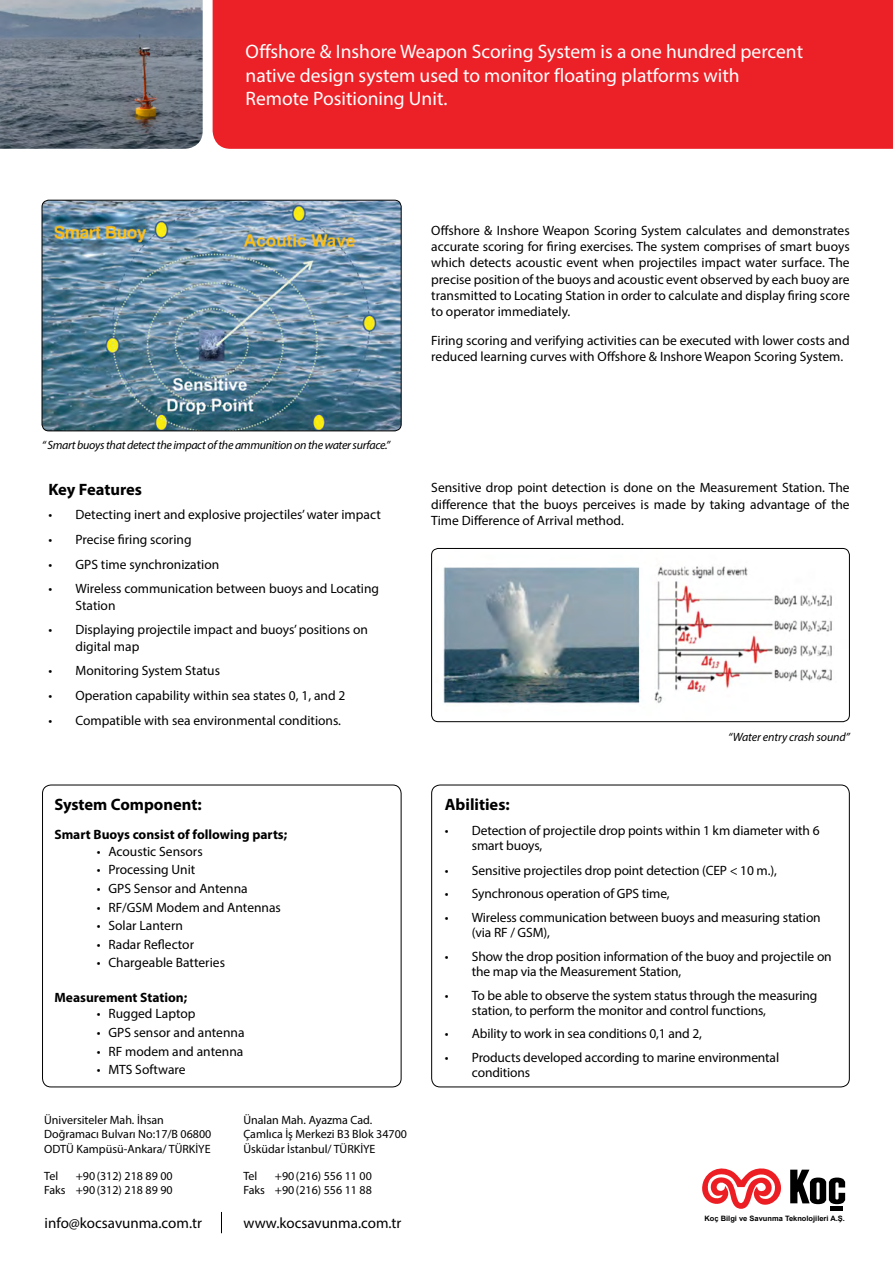
<style>
.page{position:relative;width:893px;height:1263px;background:#fff}
.page>*{position:absolute;margin:0;border:0;box-sizing:border-box;transform-origin:0 0}
.t1{font:19.5px/23.4px "Myriad Pro";color:#fff}
.t2{font:700 16.5px "Myriad Pro";color:#000}
.t3{font:15px "Myriad Pro";color:#000}
.t4{font:13.5px/16.2px "Myriad Pro";color:#000}
.t5{font:700 13.5px "Myriad Pro";color:#000}
.t6{font:12px/14.4px "Myriad Pro";color:#000}
.t7{font:italic 12px "Myriad Pro";letter-spacing:-.025em;color:#000}
.t8{font:700 7.35px "Arial";color:#000}
</style>
<div class="page">
<img style="left:0;top:0;width:203px;height:149px">
<svg style="left:702px;top:1168px;width:143px;height:43px"></svg>
<div style="left:213px;top:0;width:680px;height:149px;background:#ec2127"></div>
<svg style="left:221px;top:1212px;width:1px;height:21px"></svg>
<img style="left:432px;top:548px;width:417px;height:174px">
<div style="left:431px;top:548px;width:419px;height:174px;border:1px solid #000;border-radius:7px"></div>
<img style="left:42px;top:200px;width:359px;height:231px">
<div style="left:42px;top:200px;width:359px;height:231px;border:1px solid #000;border-radius:7px"></div>
<div style="left:42px;top:785px;width:359px;height:302px;border:1px solid #000;border-radius:9px"></div>
<div style="left:431px;top:785px;width:419px;height:302px;border:1px solid #000;border-radius:9px"></div>
<h1 class="t1" style="left:246px;top:40px;width:559px">Offshore &amp; Inshore Weapon Scoring System is a one hundred percent native design system used to monitor floating platforms with<br>Remote Positioning Unit.</h1>
<p class="t4" style="left:431px;top:222px;width:420px;text-align:justify">Offshore &amp; Inshore Weapon Scoring System calculates and demonstrates accurate scoring for firing exercises. The system comprises of smart buoys which detects acoustic event when projectiles impact water surface. The precise position of the buoys and acoustic event observed by each buoy are transmitted to Locating Station in order to calculate and display firing score to operator immediately.</p>
<p class="t4" style="left:431px;top:332px;width:420px">Firing scoring and verifying activities can be executed with lower costs and reduced learning curves with Offshore &amp; Inshore Weapon Scoring System.</p>
<p class="t7" style="left:42px;top:437px;width:350px">“ Smart buoys that detect the impact of the ammunition on the water surface.”</p>
<p class="t2" style="left:48px;top:478px;width:95px">Key Features</p>
<p class="t4" style="left:48px;top:506px;width:334px">• Detecting inert and explosive projectiles’ water impact</p>
<p class="t4" style="left:48px;top:531px;width:145px">• Precise firing scoring</p>
<p class="t4" style="left:48px;top:556px;width:172px">• GPS time synchronization</p>
<p class="t4" style="left:75px;top:581px;width:305px;text-indent:-27px">• Wireless communication between buoys and Locating<br>Station</p>
<p class="t4" style="left:75px;top:621px;width:294px;text-indent:-27px">• Displaying projectile impact and buoys’ positions on digital map</p>
<p class="t4" style="left:48px;top:662px;width:173px">• Monitoring System Status</p>
<p class="t4" style="left:48px;top:687px;width:298px">• Operation capability within sea states 0, 1, and 2</p>
<p class="t4" style="left:48px;top:712px;width:294px">• Compatible with sea environmental conditions.</p>
<p class="t2" style="left:54px;top:794px;width:149px">System Component:</p>
<p class="t5" style="left:54px;top:826px;width:234px">Smart Buoys consist of following parts;</p>
<p class="t4" style="left:97px;top:843px;width:107px">• Acoustic Sensors</p>
<p class="t4" style="left:97px;top:861px;width:100px">• Processing Unit</p>
<p class="t4" style="left:97px;top:880px;width:152px">• GPS Sensor and Antenna</p>
<p class="t4" style="left:97px;top:899px;width:186px">• RF/GSM Modem and Antennas</p>
<p class="t4" style="left:97px;top:917px;width:88px">• Solar Lantern</p>
<p class="t4" style="left:97px;top:936px;width:99px">• Radar Reflector</p>
<p class="t4" style="left:97px;top:954px;width:130px">• Chargeable Batteries</p>
<p class="t5" style="left:54px;top:988px;width:134px">Measurement Station;</p>
<p class="t4" style="left:97px;top:1005px;width:100px">• Rugged Laptop</p>
<p class="t4" style="left:97px;top:1024px;width:149px">• GPS sensor and antenna</p>
<p class="t4" style="left:97px;top:1043px;width:148px">• RF modem and antenna</p>
<p class="t4" style="left:97px;top:1061px;width:90px">• MTS Software</p>
<p class="t6" style="left:44px;top:1112px;width:169px">Üniversiteler Mah. İhsan<br>Doğramacı Bulvarı No:17/B 06800<br>ODTÜ Kampüsü-Ankara/ TÜRKİYE</p>
<p class="t6" style="left:44px;top:1168px;width:15px">Tel</p>
<p class="t6" style="left:44px;top:1168px;width:130px;text-align:right">+90(312) 218 89 00<br>Faks +90(312) 218 89 90</p>
<p class="t6" style="left:243px;top:1112px;width:165px">Ünalan Mah. Ayazma Cad.<br>Çamlıca İş Merkezi B3 Blok 34700<br>Üsküdar İstanbul/ TÜRKİYE</p>
<p class="t6" style="left:243px;top:1168px;width:15px">Tel</p>
<p class="t6" style="left:243px;top:1168px;width:130px;text-align:right">+90(216) 556 11 00<br>Faks +90(216) 556 11 88</p>
<p class="t3" style="left:45px;top:1214px;width:159px">info@kocsavunma.com.tr</p>
<p class="t3" style="left:243px;top:1214px;width:160px">www.kocsavunma.com.tr</p>
<p class="t4" style="left:431px;top:479px;width:420px;text-align:justify">Sensitive drop point detection is done on the Measurement Station. The difference that the buoys perceives is made by taking advantage of the Time Difference of Arrival method.</p>
<p class="t7" style="left:728px;top:729px;width:123px">“Water entry crash sound”</p>
<p class="t2" style="left:445px;top:794px;width:66px">Abilities:</p>
<p class="t4" style="left:472px;top:823px;width:349px;line-height:15px;text-indent:-27px">• Detection of projectile drop points within 1 km diameter with 6 smart buoys,</p>
<p class="t4" style="left:445px;top:862px;width:333px">• Sensitive projectiles drop point detection (CEP &lt; 10 m.),</p>
<p class="t4" style="left:445px;top:885px;width:226px">• Synchronous operation of GPS time,</p>
<p class="t4" style="left:472px;top:909px;width:350px;line-height:15px;text-indent:-27px">• Wireless communication between buoys and measuring station (via RF / GSM),</p>
<p class="t4" style="left:472px;top:949px;width:361px;line-height:15px;text-indent:-27px">• Show the drop position information of the buoy and projectile on the map via the Measurement Station,</p>
<p class="t4" style="left:472px;top:987px;width:347px;line-height:15px;text-indent:-27px">• To be able to observe the system status through the measuring station, to perform the monitor and control functions,</p>
<p class="t4" style="left:445px;top:1025px;width:259px">• Ability to work in sea conditions 0,1 and 2,</p>
<p class="t4" style="left:472px;top:1049px;width:309px;line-height:15px;text-indent:-27px">• Products developed according to marine environmental conditions</p>
<p class="t8" style="left:704px;top:1213px;width:142px">Koç Bilgi ve Savunma Teknolojileri A.Ş.</p>
</div>
